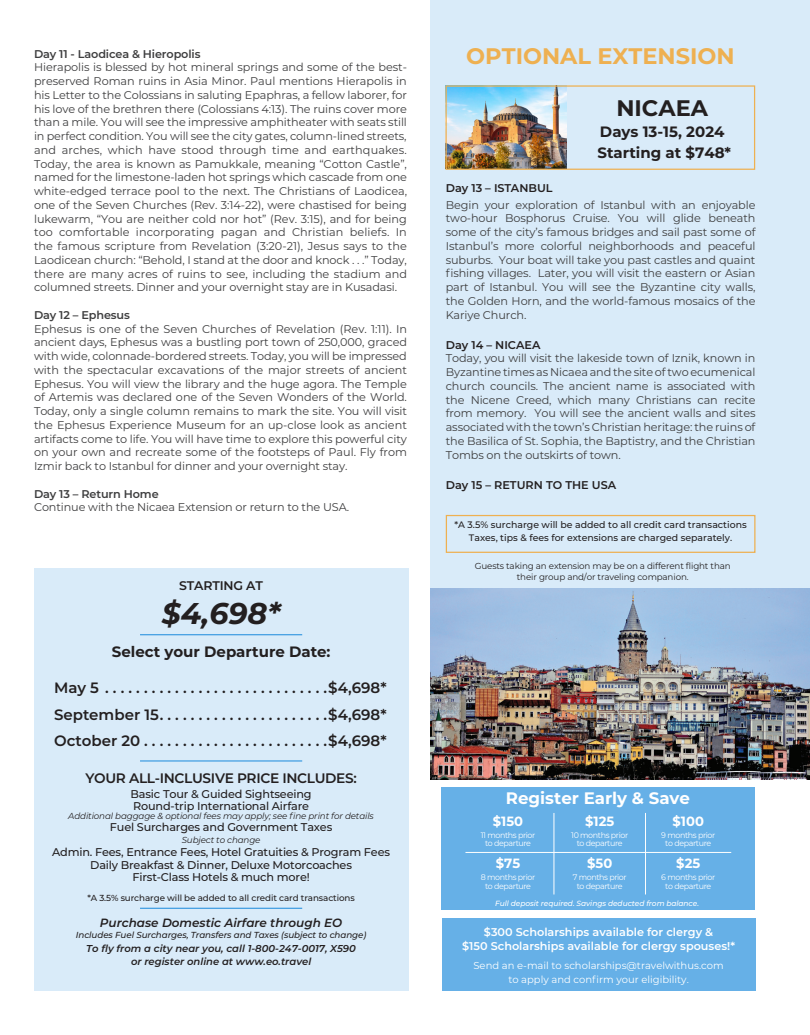
<style>
.page{position:relative;width:810px;height:1035px;background:#fff}
.page>*{position:absolute;margin:0;border:0;box-sizing:border-box;transform-origin:0 0}
.t1{font:italic 700 30px "Montserrat";color:#231f20}
.t2{font:700 22.5px "Montserrat";color:#eeb051}
.t3{font:700 22.5px "Montserrat";color:#231f20}
.t4{font:700 16.62px "Montserrat";color:#fff}
.t5{font:600 15px/26.2px "Montserrat";color:#231f20;text-align:justify}
.t6{font:700 15px/21.1px "Montserrat";color:#231f20}
.t7{font:600 13.75px "Montserrat";letter-spacing:-.025em;color:#231f20}
.t8{font:700 13.38px "Montserrat";color:#fff}
.t9{font:600 12.5px "Montserrat";letter-spacing:-.015em;color:#231f20}
.t10{font:italic 600 12px "Montserrat";color:#231f20}
.t11{font:11.25px/13.8px "Montserrat";letter-spacing:-.01em;color:#3e3e3f;text-align:justify}
.t12{font:500 11.25px/12.5px "Montserrat";letter-spacing:-.015em;color:#231f20}
.t13{font:600 11.25px/13.8px "Montserrat";color:#fff;text-align:center}
.t14{font:600 11.25px "Montserrat";letter-spacing:-.01em;color:#3e3e3f}
.t15{font:600 11.25px "Montserrat";color:#231f20}
.t16{font:10px/13.8px "Montserrat";color:#fff;text-align:center}
.t17{font:italic 600 10px/12.5px "Montserrat";color:#231f20;text-align:center}
.t18{font:500 9.38px/12.5px "Montserrat";color:#231f20;text-align:center}
.t19{font:8.75px/11.2px "Montserrat";letter-spacing:-.015em;color:#231f20;text-align:center}
.t20{font:italic 8.75px "Montserrat";letter-spacing:-.015em;color:#231f20}
.t21{font:italic 500 8.75px "Montserrat";letter-spacing:-.01em;color:#231f20}
.t22{font:500 8.75px "Montserrat";letter-spacing:-.01em;color:#231f20}
.t23{font:8.12px/8.8px "Montserrat";letter-spacing:-.05em;color:#fff;text-align:center}
.t24{font:italic 500 7.5px "Montserrat";letter-spacing:-.01em;color:#fff}
</style>
<div class="page">
<div style="left:431px;top:0;width:379px;height:778px;background:#d9ebf9"></div>
<div style="left:442px;top:918px;width:314px;height:73px;background:#66b0e7"></div>
<img style="left:447px;top:87px;width:119px;height:81px">
<div style="left:445px;top:85px;width:310px;height:85px;border:1px solid #eeb051"></div>
<div style="left:446px;top:515px;width:310px;height:38px;border:1px solid #eeb051"></div>
<img style="left:431px;top:589px;width:379px;height:190px">
<div style="left:34px;top:568px;width:374px;height:423px;background:#d9ebf9"></div>
<hr style="left:140px;top:760px;width:162px;height:2px;background:#409de2">
<hr style="left:140px;top:908px;width:162px;height:1px;background:#409de2">
<div style="left:441px;top:788px;width:314px;height:122px;background:#66b0e7"></div>
<hr style="left:553px;top:813px;width:1px;height:82px;background:#fff">
<hr style="left:465px;top:852px;width:266px;height:1px;background:#fff">
<hr style="left:645px;top:813px;width:1px;height:82px;background:#fff">
<hr style="left:140px;top:634px;width:162px;height:1px;background:#409de2">
<p class="t14" style="left:34px;top:46px;width:168px">Day 11 - Laodicea &amp; Hieropolis</p>
<p class="t11" style="left:34px;top:60px;width:375px">Hierapolis is blessed by hot mineral springs and some of the best&shy;preserved Roman ruins in Asia Minor. Paul mentions Hierapolis in his Letter to the Colossians in saluting Epaphras, a fellow laborer, for his love of the brethren there (Colossians 4:13). The ruins cover more than a mile. You will see the impressive amphitheater with seats still in perfect condition. You will see the city gates, column-lined streets, and arches, which have stood through time and earthquakes.<br>Today, the area is known as Pamukkale, meaning “Cotton Castle”, named for the limestone-laden hot springs which cascade from one white-edged terrace pool to the next. The Christians of Laodicea, one of the Seven Churches (Rev. 3:14-22), were chastised for being lukewarm, “You are neither cold nor hot” (Rev. 3:15), and for being too comfortable incorporating pagan and Christian beliefs. In the famous scripture from Revelation (3:20-21), Jesus says to the Laodicean church: “Behold, I stand at the door and knock . . .” Today, there are many acres of ruins to see, including the stadium and columned streets. Dinner and your overnight stay are in Kusadasi.</p>
<p class="t14" style="left:34px;top:307px;width:97px">Day 12 – Ephesus</p>
<p class="t11" style="left:34px;top:321px;width:375px">Ephesus is one of the Seven Churches of Revelation (Rev. 1:11). In ancient days, Ephesus was a bustling port town of 250,000, graced with wide, colonnade-bordered streets. Today, you will be impressed with the spectacular excavations of the major streets of ancient Ephesus. You will view the library and the huge agora. The Temple of Artemis was declared one of the Seven Wonders of the World.<br>Today, only a single column remains to mark the site. You will visit the Ephesus Experience Museum for an up-close look as ancient artifacts come to life. You will have time to explore this powerful city on your own and recreate some of the footsteps of Paul. Fly from Izmir back to Istanbul for dinner and your overnight stay.</p>
<p class="t14" style="left:34px;top:486px;width:126px">Day 13 – Return Home</p>
<p class="t11" style="left:34px;top:500px;width:317px">Continue with the Nicaea Extension or return to the USA.</p>
<p class="t9" style="left:179px;top:577px;width:85px">STARTING AT</p>
<h1 class="t1" style="left:162px;top:592px;width:120px">$4,698*</h1>
<h3 class="t6" style="left:112px;top:641px;width:220px">Select your Departure Date:</h3>
<h3 class="t5" style="left:54px;top:674px;width:334px">May 5 . . . . . . . . . . . . . . . . . . . . . . . . . . . . $4,698* September 15 . . . . . . . . . . . . . . . . . . . . . $4,698* October 20 . . . . . . . . . . . . . . . . . . . . . . . $4,698*</h3>
<p class="t7" style="left:85px;top:768px;width:273px">YOUR ALL-INCLUSIVE PRICE INCLUDES:</p>
<p class="t12" style="left:131px;top:787px;width:183px">Basic Tour &amp; Guided Sightseeing<br>Round-trip International Airfare</p>
<p class="t20" style="left:68px;top:810px;width:307px">Additional baggage &amp; optional fees may apply; see fine print for details</p>
<p class="t12" style="left:110px;top:821px;width:224px">Fuel Surcharges and Government Taxes</p>
<p class="t20" style="left:182px;top:833px;width:80px">Subject to change</p>
<p class="t12" style="left:52px;top:846px;width:339px;text-align:center">Admin. Fees, Entrance Fees, Hotel Gratuities &amp; Program Fees<br>Daily Breakfast &amp; Dinner, Deluxe Motorcoaches<br>First-Class Hotels &amp; much more!</p>
<p class="t22" style="left:87px;top:892px;width:269px">*A 3.5% surcharge will be added to all credit card transactions</p>
<p class="t10" style="left:100px;top:914px;width:244px">Purchase Domestic Airfare through EO</p>
<p class="t21" style="left:76px;top:929px;width:292px">Includes Fuel Surcharges, Transfers and Taxes (subject to change)</p>
<p class="t17" style="left:86px;top:942px;width:271px">To fly from a city near you, call 1-800-247-0017, X590 or register online at www.eo.travel</p>
<h2 class="t2" style="left:466px;top:40px;width:270px">OPTIONAL EXTENSION</h2>
<h2 class="t3" style="left:616px;top:91px;width:93px">NICAEA</h2>
<h3 class="t6" style="left:598px;top:120px;width:135px">Days 13-15, 2024<br>Starting at $748*</h3>
<p class="t15" style="left:446px;top:180px;width:108px">Day 13 – ISTANBUL</p>
<p class="t11" style="left:446px;top:197px;width:311px">Begin your exploration of Istanbul with an enjoyable two-hour Bosphorus Cruise. You will glide beneath some of the city’s famous bridges and sail past some of Istanbul’s more colorful neighborhoods and peaceful suburbs. Your boat will take you past castles and quaint fishing villages. Later, you will visit the eastern or Asian part of Istanbul. You will see the Byzantine city walls, the Golden Horn, and the world-famous mosaics of the Kariye Church.</p>
<p class="t15" style="left:446px;top:337px;width:96px">Day 14 – NICAEA</p>
<p class="t11" style="left:446px;top:351px;width:311px">Today, you will visit the lakeside town of Iznik, known in Byzantine times as Nicaea and the site of two ecumenical church councils. The ancient name is associated with the Nicene Creed, which many Christians can recite from memory. You will see the ancient walls and sites associated with the town’s Christian heritage: the ruins of the Basilica of St. Sophia, the Baptistry, and the Christian Tombs on the outskirts of town.</p>
<p class="t15" style="left:446px;top:477px;width:172px">Day 15 – RETURN TO THE USA</p>
<p class="t18" style="left:454px;top:518px;width:294px">*A 3.5% surcharge will be added to all credit card transactions<br>Taxes, tips &amp; fees for extensions are charged separately.</p>
<p class="t19" style="left:475px;top:560px;width:257px">Guests taking an extension may be on a different flight than their group and/or traveling companion.</p>
<h3 class="t4" style="left:506px;top:786px;width:186px">Register Early &amp; Save</h3>
<p class="t8" style="left:493px;top:812px;width:32px">$150</p>
<p class="t23" style="left:481px;top:830px;width:56px">11 months prior to departure</p>
<p class="t8" style="left:496px;top:854px;width:26px">$75</p>
<p class="t23" style="left:481px;top:873px;width:56px">8 months prior to departure</p>
<p class="t8" style="left:585px;top:812px;width:31px">$125</p>
<p class="t23" style="left:571px;top:830px;width:59px">10 months prior to departure</p>
<p class="t8" style="left:587px;top:854px;width:27px">$50</p>
<p class="t23" style="left:573px;top:873px;width:55px">7 months prior to departure</p>
<p class="t8" style="left:673px;top:812px;width:33px">$100</p>
<p class="t23" style="left:661px;top:830px;width:56px">9 months prior to departure</p>
<p class="t8" style="left:676px;top:854px;width:25px">$25</p>
<p class="t23" style="left:661px;top:873px;width:56px">6 months prior to departure</p>
<p class="t24" style="left:495px;top:898px;width:205px">Full deposit required. Savings deducted from balance.</p>
<p class="t13" style="left:462px;top:925px;width:274px">$300 Scholarships available for clergy &amp;<br>$150 Scholarships available for clergy spouses!*</p>
<p class="t16" style="left:474px;top:959px;width:252px">Send an e-mail to scholarships@travelwithus.com to apply and confirm your eligibility.</p>
</div>
